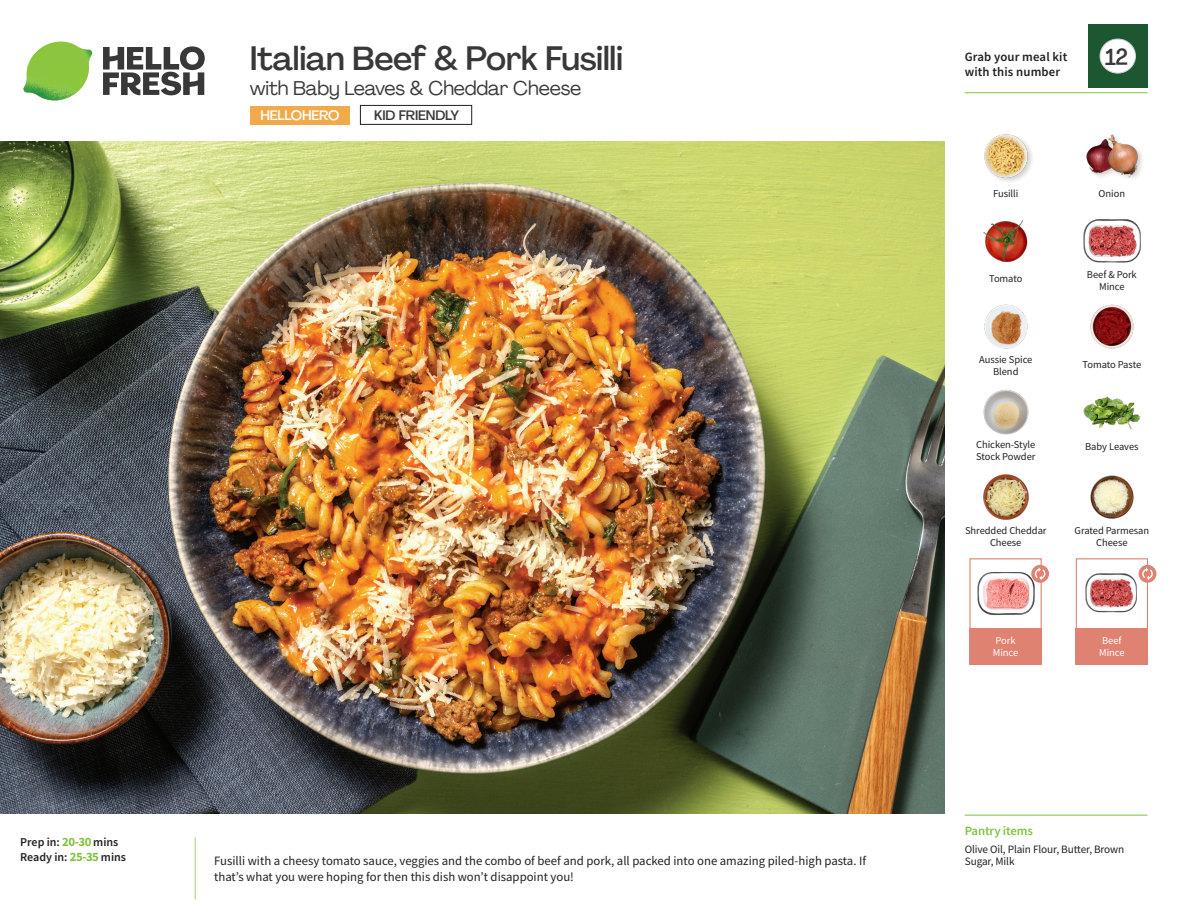
<style>
.page{position:relative;width:1188px;height:918px;background:#fff}
.page>*{position:absolute;margin:0;border:0;box-sizing:border-box;transform-origin:0 0}
._15_Titel_UK{font:500 33px "Agrandir";letter-spacing:-.01em;color:#383839}
._002_Label_Nr{font:500 22.8px "Agrandir";color:#383839;scale:.94 1}
._15_Titel_UK-2{font:19.5px "Agrandir";letter-spacing:-.01em;color:#383839}
.t1{font:500 13.5px "Agrandir";letter-spacing:-.01em;color:#383839}
.t2{font:500 13.5px "Agrandir";letter-spacing:-.01em;color:#fff}
.Step_6_Text_AU{font:12.75px/16.5px "Source Sans Pro";color:#231f20}
.t3{font:600 12.75px/15px "Source Sans Pro";letter-spacing:.01em;color:#231f20}
._04_Headers_Front{font:600 12.75px "Source Sans Pro";letter-spacing:-.01em;color:#81c340}
._04_Intro{font:600 12px "Source Sans Pro";color:#231f20}
._05_Pantry{font:11.25px/12px "Source Sans Pro";letter-spacing:-.01em;color:#231f20}
._18_FRONT_ingredients{font:10.5px/12px "Source Sans Pro";letter-spacing:-.005em;color:#231f20;text-align:center}
._18_FRONT_ingredients-2{font:10.5px/12px "Source Sans Pro";letter-spacing:-.005em;color:#fff}
.s1{font-weight:700;font-size:12.75px;color:#81c340}
</style>
<div class="page">
<svg style="left:103px;top:46px;width:102px;height:49px"></svg>
<img style="left:23px;top:42px;width:69px;height:59px">
<img style="left:0;top:142px;width:945px;height:672px">
<div style="left:1076px;top:558px;width:72px;height:73px;border:1px solid #df8272"></div>
<div style="left:1076px;top:628px;width:72px;height:37px;background:#df8272"></div>
<div style="left:969px;top:628px;width:73px;height:37px;background:#df8272"></div>
<img style="left:1086px;top:573px;width:51px;height:40px">
<div style="left:969px;top:558px;width:73px;height:73px;border:1px solid #df8272"></div>
<img style="left:977px;top:567px;width:57px;height:49px">
<div style="left:1139px;top:565px;width:17px;height:18px;background:#df8272;border-radius:50%"></div>
<svg style="left:1142px;top:567px;width:11px;height:13px"></svg>
<svg style="left:1031px;top:565px;width:18px;height:18px"></svg>
<svg style="left:1035px;top:567px;width:10px;height:13px"></svg>
<div style="left:1088px;top:24px;width:60px;height:64px;background:#1d5732"></div>
<div style="left:1100px;top:39px;width:35px;height:34px;background:#fff;border-radius:50%"></div>
<div style="left:1100px;top:39px;width:36px;height:34px;border:1px solid #d1d2d4;border-radius:50%"></div>
<img style="left:1090px;top:304px;width:44px;height:45px">
<img style="left:1083px;top:396px;width:58px;height:33px">
<img style="left:983px;top:389px;width:46px;height:46px">
<img style="left:983px;top:474px;width:46px;height:46px">
<img style="left:984px;top:304px;width:44px;height:45px">
<img style="left:983px;top:220px;width:45px;height:43px">
<img style="left:1083px;top:219px;width:58px;height:44px">
<img style="left:984px;top:134px;width:48px;height:48px">
<div style="left:1085px;top:133px;width:60px;height:51px;background:#231f20;opacity:.2"></div>
<img style="left:1085px;top:133px;width:56px;height:51px">
<img style="left:1090px;top:475px;width:44px;height:44px">
<hr style="left:965px;top:815px;width:183px;height:1px;background:#81c340">
<hr style="left:965px;top:92px;width:183px;height:1px;background:#81c340">
<div style="left:360px;top:105px;width:112px;height:20px;border:1px solid #231f20"></div>
<div style="left:250px;top:106px;width:100px;height:19px;background:#f0aa4a"></div>
<p class="_15_Titel_UK" style="left:250px;top:38px;width:375px">Italian Beef &amp; Pork Fusilli</p>
<p class="_15_Titel_UK-2" style="left:250px;top:76px;width:333px">with Baby Leaves &amp; Cheddar Cheese</p>
<p class="t2" style="left:260px;top:107px;width:81px">HELLOHERO</p>
<p class="t1" style="left:374px;top:107px;width:86px">KID FRIENDLY</p>
<p class="_04_Intro" style="left:20px;top:834px;width:100px">Prep in: <span class="s1">20-30</span> mins</p>
<p class="_04_Intro" style="left:20px;top:849px;width:107px">Ready in: <span class="s1">25-35</span> mins</p>
<p class="Step_6_Text_AU" style="left:214px;top:852px;width:653px">Fusilli with a cheesy tomato sauce, veggies and the combo of beef and pork, all packed into one amazing piled-high pasta. If that’s what you were hoping for then this dish won’t disappoint you!</p>
<p class="t3" style="left:965px;top:49px;width:104px">Grab your meal kit with this number</p>
<p class="_002_Label_Nr" style="left:1105px;top:43px;width:26px">12</p>
<p class="_18_FRONT_ingredients" style="left:993px;top:188px;width:27px">Fusilli</p>
<p class="_18_FRONT_ingredients" style="left:1099px;top:188px;width:28px">Onion</p>
<p class="_18_FRONT_ingredients" style="left:989px;top:273px;width:35px">Tomato</p>
<p class="_18_FRONT_ingredients" style="left:1087px;top:268px;width:51px">Beef &amp; Pork<br>Mince</p>
<p class="_18_FRONT_ingredients" style="left:979px;top:354px;width:55px">Aussie Spice<br>Blend</p>
<p class="_18_FRONT_ingredients" style="left:1083px;top:358px;width:60px">Tomato Paste</p>
<p class="_18_FRONT_ingredients" style="left:976px;top:439px;width:61px;text-align:left">Chicken-Style<br>Stock Powder</p>
<p class="_18_FRONT_ingredients" style="left:1085px;top:440px;width:55px">Baby Leaves</p>
<p class="_18_FRONT_ingredients" style="left:965px;top:524px;width:83px">Shredded Cheddar<br>Cheese</p>
<p class="_18_FRONT_ingredients" style="left:1075px;top:524px;width:76px">Grated Parmesan<br>Cheese</p>
<p class="_18_FRONT_ingredients-2" style="left:993px;top:635px;width:27px">Pork<br>Mince</p>
<p class="_18_FRONT_ingredients-2" style="left:1099px;top:635px;width:27px">Beef<br>Mince</p>
<p class="_04_Headers_Front" style="left:965px;top:822px;width:70px">Pantry items</p>
<p class="_05_Pantry" style="left:965px;top:843px;width:161px">Olive Oil, Plain Flour, Butter, Brown<br>Sugar, Milk</p>
</div>
